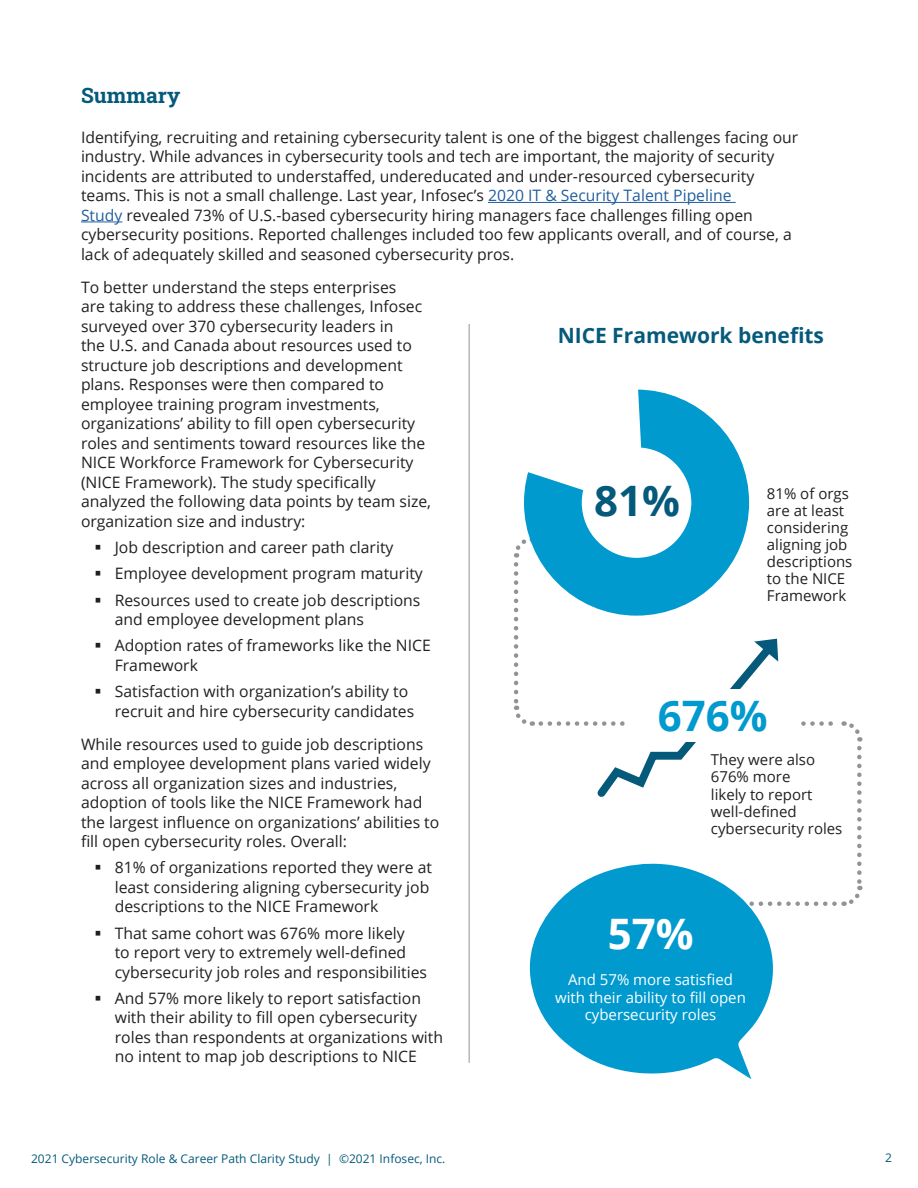
<style>
.page{position:relative;width:918px;height:1188px;background:#fff}
.page>*{position:absolute;margin:0;border:0;box-sizing:border-box;transform-origin:0 0}
.t1{font:700 42px "Open Sans";color:#009acf}
.t2{font:700 42px "Open Sans";color:#055a7c}
.t3{font:700 42px "Open Sans";color:#fff}
.t4{font:700 21px "Open Sans";color:#055a7c}
.t5{font:21px "Roboto Slab";color:#055a7c}
.body{font:15.75px/19.5px "Open Sans";color:#231f20}
.body-2{font:15px/17.1px "Open Sans";color:#231f20}
.body-3{font:15px/17.1px "Open Sans";color:#fff;text-align:center}
.t6{font:12px "Open Sans";color:#055a7c}
.s1{color:#215e9f}
</style>
<div class="page">
<svg style="left:514px;top:538px;width:21px;height:20px"></svg>
<svg style="left:513px;top:564px;width:20px;height:162px"></svg>
<hr style="left:488px;top:202px;width:248px;height:1px;background:#215e9f">
<hr style="left:81px;top:222px;width:41px;height:1px;background:#215e9f">
<svg style="left:553px;top:418px;width:167px;height:169px"></svg>
<div style="left:524px;top:390px;width:225px;height:226px;border:58px solid #009acf;border-radius:50%"></div>
<svg style="left:525px;top:389px;width:116px;height:101px"></svg>
<svg style="left:541px;top:638px;width:322px;height:268px"></svg>
<div style="left:627px;top:689px;width:171px;height:53px;background:#fff"></div>
<svg style="left:529px;top:859px;width:250px;height:220px;fill:#009acf"></svg>
<hr style="left:469px;top:324px;width:1px;height:739px;background:#919395">
<p class="t5" style="left:81px;top:81px;width:101px">Summary</p>
<p class="body" style="left:81px;top:127px;width:719px">Identifying, recruiting and retaining cybersecurity talent is one of the biggest challenges facing our industry. While advances in cybersecurity tools and tech are important, the majority of security incidents are attributed to understaffed, undereducated and under-resourced cybersecurity teams. This is not a small challenge. Last year, Infosec’s <span class="s1">2020 IT &amp; Security Talent Pipeline<br>Study</span> revealed 73% of U.S.-based cybersecurity hiring managers face challenges filling open cybersecurity positions. Reported challenges included too few applicants overall, and of course, a lack of adequately skilled and seasoned cybersecurity pros.</p>
<p class="body" style="left:81px;top:277px;width:352px">To better understand the steps enterprises<br>are taking to address these challenges, Infosec surveyed over 370 cybersecurity leaders in<br>the U.S. and Canada about resources used to structure job descriptions and development plans. Responses were then compared to employee training program investments, organizations’ ability to fill open cybersecurity roles and sentiments toward resources like the NICE Workforce Framework for Cybersecurity (NICE Framework). The study specifically analyzed the following data points by team size, organization size and industry:</p>
<p class="body" style="left:115px;top:537px;width:280px">Job description and career path clarity</p>
<p class="body" style="left:115px;top:563px;width:310px">Employee development program maturity</p>
<p class="body" style="left:115px;top:590px;width:307px">Resources used to create job descriptions and employee development plans</p>
<p class="body" style="left:115px;top:635px;width:318px">Adoption rates of frameworks like the NICE<br>Framework</p>
<p class="body" style="left:115px;top:681px;width:301px">Satisfaction with organization’s ability to recruit and hire cybersecurity candidates</p>
<p class="body" style="left:81px;top:734px;width:360px">While resources used to guide job descriptions and employee development plans varied widely across all organization sizes and industries, adoption of tools like the NICE Framework had the largest influence on organizations’ abilities to fill open cybersecurity roles. Overall:</p>
<p class="body" style="left:115px;top:857px;width:319px">81% of organizations reported they were at least considering aligning cybersecurity job descriptions to the NICE Framework</p>
<p class="body" style="left:115px;top:923px;width:314px">That same cohort was 676% more likely<br>to report very to extremely well-defined cybersecurity job roles and responsibilities</p>
<p class="body" style="left:115px;top:988px;width:330px">And 57% more likely to report satisfaction with their ability to fill open cybersecurity roles than respondents at organizations with no intent to map job descriptions to NICE</p>
<p class="t4" style="left:558px;top:321px;width:268px">NICE Framework benefits</p>
<p class="t2" style="left:594px;top:471px;width:87px">81%</p>
<p class="body-2" style="left:767px;top:484px;width:87px">81% of orgs are at least considering aligning job descriptions to the NICE<br>Framework</p>
<p class="t1" style="left:658px;top:686px;width:111px">676%</p>
<p class="body-2" style="left:711px;top:751px;width:133px">They were also<br>676% more<br>likely to report well-defined cybersecurity roles</p>
<p class="t3" style="left:608px;top:904px;width:87px">57%</p>
<p class="body-3" style="left:555px;top:971px;width:192px">And 57% more satisfied with their ability to fill open cybersecurity roles</p>
<p class="t6" style="left:31px;top:1151px;width:416px">2021 Cybersecurity Role &amp; Career Path Clarity Study | ©2021 Infosec, Inc.</p>
<p class="t6" style="left:885px;top:1150px;width:8px">2</p>
</div>
